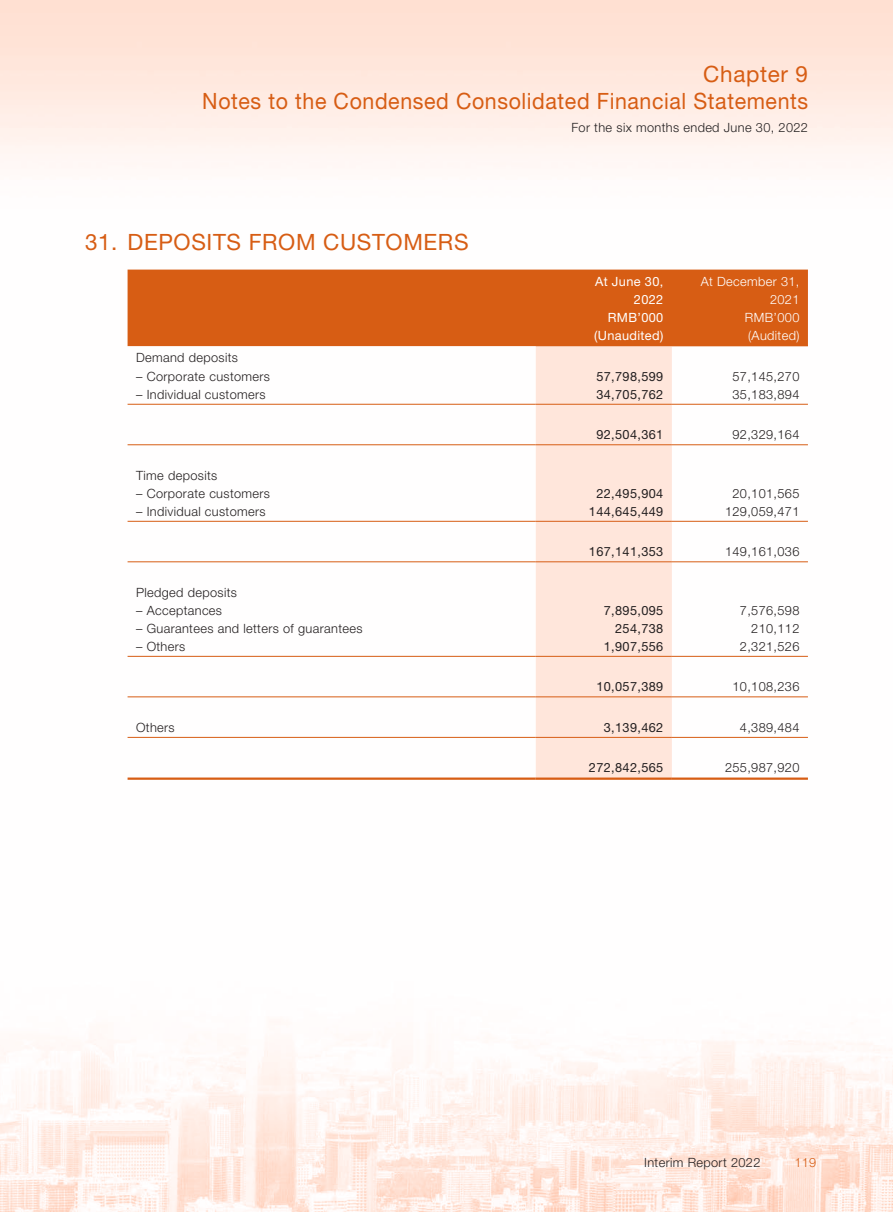
<style>
.page{position:relative;width:893px;height:1212px;background:#fff}
.page>*{position:absolute;margin:0;border:0;box-sizing:border-box;transform-origin:0 0}
.t1{font:22.5px/27px "Helvetica Neue LT Std";letter-spacing:.03em;color:#d75d14;text-align:right}
.t2{font:300 12.75px "Helvetica Neue LT Std";letter-spacing:.03em;color:#231f20}
.t3{font:12.75px "Helvetica Neue LT Std";letter-spacing:.03em;color:#231f20}
.t4{font:300 12.75px "Helvetica Neue LT Std";letter-spacing:.03em;color:#fff}
.t5{font:12.75px "Helvetica Neue LT Std";letter-spacing:.03em;color:#fff}
.t6{font:300 12.75px "Helvetica Neue LT Std";color:#d75d14}
</style>
<div class="page">
<img style="left:0;top:0;width:893px;height:1212px">
<div style="left:128px;top:270px;width:680px;height:76px;background:#d75d14"></div>
<div style="left:536px;top:346px;width:136px;height:431px;background:#ffe6db"></div>
<hr style="left:536px;top:345px;width:136px;height:1px;background:#d75d14">
<hr style="left:672px;top:345px;width:136px;height:1px;background:#d75d14">
<hr style="left:128px;top:404px;width:408px;height:1px;background:#d75d14">
<hr style="left:536px;top:404px;width:136px;height:1px;background:#d75d14">
<hr style="left:672px;top:404px;width:136px;height:1px;background:#d75d14">
<hr style="left:128px;top:444px;width:408px;height:1px;background:#d75d14">
<hr style="left:536px;top:444px;width:136px;height:1px;background:#d75d14">
<hr style="left:672px;top:444px;width:136px;height:1px;background:#d75d14">
<hr style="left:128px;top:521px;width:408px;height:1px;background:#d75d14">
<hr style="left:536px;top:521px;width:136px;height:1px;background:#d75d14">
<hr style="left:672px;top:521px;width:136px;height:1px;background:#d75d14">
<hr style="left:128px;top:561px;width:408px;height:1px;background:#d75d14">
<hr style="left:536px;top:561px;width:136px;height:1px;background:#d75d14">
<hr style="left:672px;top:561px;width:136px;height:1px;background:#d75d14">
<hr style="left:128px;top:656px;width:408px;height:1px;background:#d75d14">
<hr style="left:536px;top:656px;width:136px;height:1px;background:#d75d14">
<hr style="left:672px;top:656px;width:136px;height:1px;background:#d75d14">
<hr style="left:128px;top:696px;width:408px;height:1px;background:#d75d14">
<hr style="left:536px;top:696px;width:136px;height:1px;background:#d75d14">
<hr style="left:672px;top:696px;width:136px;height:1px;background:#d75d14">
<hr style="left:128px;top:737px;width:408px;height:1px;background:#d75d14">
<hr style="left:536px;top:737px;width:136px;height:1px;background:#d75d14">
<hr style="left:672px;top:737px;width:136px;height:1px;background:#d75d14">
<hr style="left:128px;top:777px;width:408px;height:3px;background:#d75d14">
<hr style="left:536px;top:777px;width:136px;height:3px;background:#d75d14">
<hr style="left:672px;top:777px;width:136px;height:3px;background:#d75d14">
<h1 class="t1" style="left:202px;top:61px;width:607px">Chapter 9<br>Notes to the Condensed Consolidated Financial Statements</h1>
<p class="t2" style="left:571px;top:120px;width:238px">For the six months ended June 30, 2022</p>
<h1 class="t1" style="left:85px;top:228px;width:385px">31. DEPOSITS FROM CUSTOMERS</h1>
<p class="t5" style="left:595px;top:274px;width:70px">At June 30,</p>
<p class="t4" style="left:701px;top:274px;width:100px">At December 31,</p>
<p class="t5" style="left:634px;top:292px;width:31px">2022</p>
<p class="t4" style="left:770px;top:292px;width:31px">2021</p>
<p class="t5" style="left:608px;top:310px;width:57px">RMB’000</p>
<p class="t4" style="left:745px;top:310px;width:56px">RMB’000</p>
<p class="t5" style="left:594px;top:328px;width:71px">(Unaudited)</p>
<p class="t4" style="left:748px;top:328px;width:53px">(Audited)</p>
<p class="t2" style="left:136px;top:350px;width:104px">Demand deposits</p>
<p class="t2" style="left:136px;top:368px;width:135px">– Corporate customers</p>
<p class="t3" style="left:596px;top:368px;width:69px">57,798,599</p>
<p class="t2" style="left:732px;top:368px;width:69px">57,145,270</p>
<p class="t2" style="left:136px;top:386px;width:131px">– Individual customers</p>
<p class="t3" style="left:596px;top:386px;width:69px">34,705,762</p>
<p class="t2" style="left:732px;top:386px;width:69px">35,183,894</p>
<p class="t3" style="left:596px;top:427px;width:69px">92,504,361</p>
<p class="t2" style="left:732px;top:427px;width:69px">92,329,164</p>
<p class="t2" style="left:136px;top:467px;width:83px">Time deposits</p>
<p class="t2" style="left:136px;top:485px;width:135px">– Corporate customers</p>
<p class="t3" style="left:596px;top:485px;width:69px">22,495,904</p>
<p class="t2" style="left:732px;top:485px;width:69px">20,101,565</p>
<p class="t2" style="left:136px;top:503px;width:131px">– Individual customers</p>
<p class="t3" style="left:589px;top:503px;width:76px">144,645,449</p>
<p class="t2" style="left:725px;top:503px;width:76px">129,059,471</p>
<p class="t3" style="left:589px;top:544px;width:76px">167,141,353</p>
<p class="t2" style="left:725px;top:544px;width:76px">149,161,036</p>
<p class="t2" style="left:136px;top:584px;width:102px">Pledged deposits</p>
<p class="t2" style="left:136px;top:602px;width:88px">– Acceptances</p>
<p class="t3" style="left:604px;top:602px;width:61px">7,895,095</p>
<p class="t2" style="left:740px;top:602px;width:61px">7,576,598</p>
<p class="t2" style="left:136px;top:620px;width:228px">– Guarantees and letters of guarantees</p>
<p class="t3" style="left:615px;top:620px;width:50px">254,738</p>
<p class="t2" style="left:751px;top:620px;width:50px">210,112</p>
<p class="t2" style="left:136px;top:638px;width:51px">– Others</p>
<p class="t3" style="left:604px;top:638px;width:61px">1,907,556</p>
<p class="t2" style="left:740px;top:638px;width:61px">2,321,526</p>
<p class="t3" style="left:596px;top:679px;width:69px">10,057,389</p>
<p class="t2" style="left:732px;top:679px;width:69px">10,108,236</p>
<p class="t2" style="left:136px;top:719px;width:40px">Others</p>
<p class="t3" style="left:604px;top:719px;width:61px">3,139,462</p>
<p class="t2" style="left:740px;top:719px;width:61px">4,389,484</p>
<p class="t3" style="left:589px;top:760px;width:76px">272,842,565</p>
<p class="t2" style="left:725px;top:760px;width:76px">255,987,920</p>
<p class="t2" style="left:644px;top:1155px;width:118px">Interim Report 2022</p>
<p class="t6" style="left:794px;top:1155px;width:23px">119</p>
</div>
